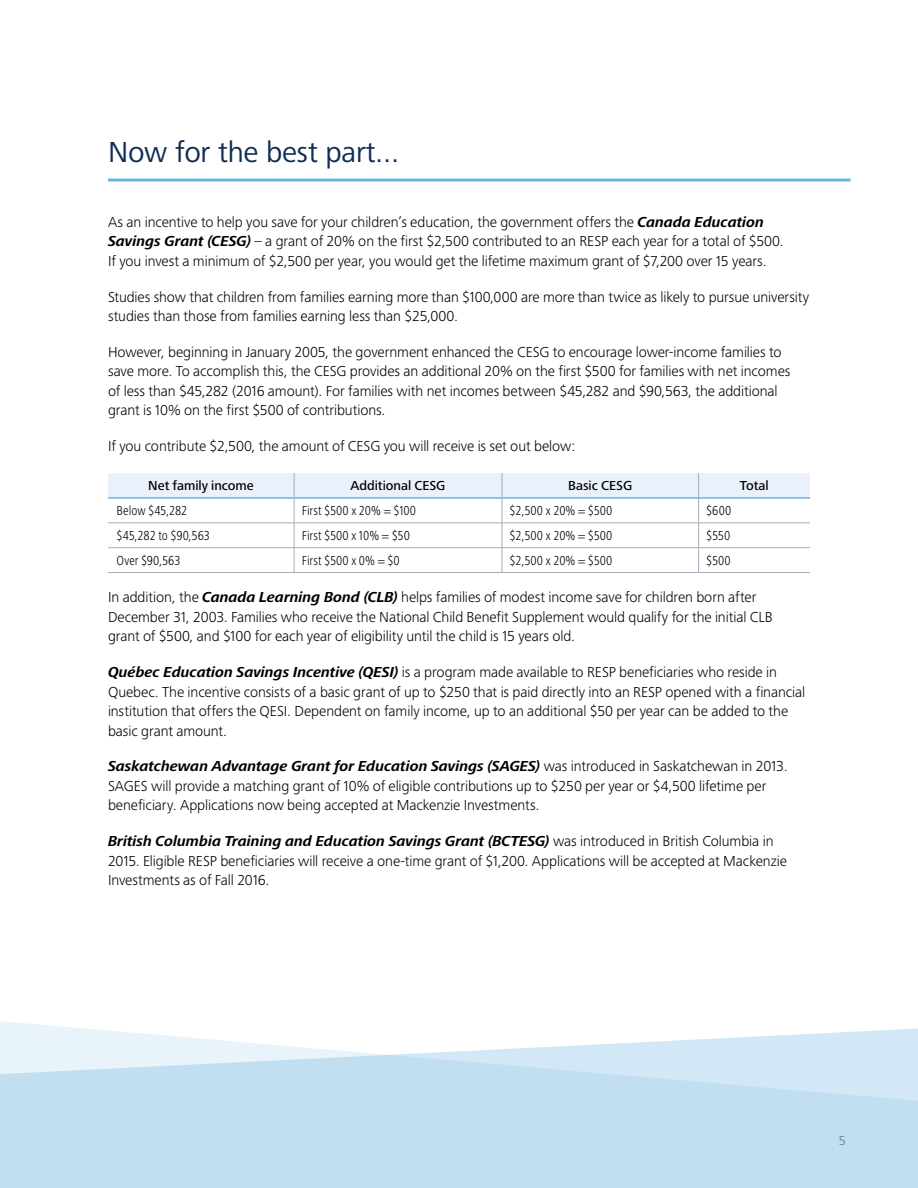
<style>
.page{position:relative;width:918px;height:1188px;background:#fff}
.page>*{position:absolute;margin:0;border:0;box-sizing:border-box;transform-origin:0 0}
.t1{font:30px "Frutiger Next Pro";letter-spacing:-.01em;color:#0f2d52}
.t2{font:300 15px/19.5px "Frutiger Next Pro";letter-spacing:-.005em;color:#000}
.t3{font:300 condensed 13.5px "Frutiger Next Pro";color:#000}
.t4{font:500 13.5px "Frutiger Next Pro";color:#000}
.t5{font:300 13.5px "Frutiger Next Pro";color:#485865}
.s1{font-weight:700;font-style:italic}
</style>
<div class="page">
<hr style="left:108px;top:572px;width:186px;height:1px;background:#a5adb6">
<hr style="left:294px;top:572px;width:208px;height:1px;background:#a5adb6">
<hr style="left:502px;top:572px;width:197px;height:1px;background:#a5adb6">
<hr style="left:699px;top:572px;width:111px;height:1px;background:#a5adb6">
<svg style="left:108px;top:473px;width:702px;height:99px"></svg>
<hr style="left:108px;top:179px;width:742px;height:3px;background:#6ab2e2">
<svg style="left:0;top:1028px;width:918px;height:160px;background:#cbe4f4"></svg>
<h1 class="t1" style="left:108px;top:135px;width:293px">Now for the best part...</h1>
<p class="t2" style="left:108px;top:212px;width:677px">As an incentive to help you save for your children’s education, the government offers the <span class="s1">Canada Education<br>Savings Grant (CESG)</span> – a grant of 20% on the first $2,500 contributed to an RESP each year for a total of $500.<br>If you invest a minimum of $2,500 per year, you would get the lifetime maximum grant of $7,200 over 15 years.</p>
<p class="t2" style="left:108px;top:287px;width:703px">Studies show that children from families earning more than $100,000 are more than twice as likely to pursue university studies than those from families earning less than $25,000.</p>
<p class="t2" style="left:108px;top:342px;width:684px">However, beginning in January 2005, the government enhanced the CESG to encourage lower-income families to save more. To accomplish this, the CESG provides an additional 20% on the first $500 for families with net incomes of less than $45,282 (2016 amount). For families with net incomes between $45,282 and $90,563, the additional grant is 10% on the first $500 of contributions.</p>
<p class="t2" style="left:108px;top:436px;width:469px">If you contribute $2,500, the amount of CESG you will receive is set out below:</p>
<p class="t4" style="left:148px;top:478px;width:107px">Net family income</p>
<p class="t4" style="left:351px;top:478px;width:96px">Additional CESG</p>
<p class="t4" style="left:568px;top:478px;width:65px">Basic CESG</p>
<p class="t4" style="left:740px;top:478px;width:30px">Total</p>
<p class="t3" style="left:117px;top:503px;width:72px">Below $45,282</p>
<p class="t3" style="left:302px;top:503px;width:116px">First $500 x 20% = $100</p>
<p class="t3" style="left:510px;top:503px;width:104px">$2,500 x 20% = $500</p>
<p class="t3" style="left:706px;top:503px;width:27px">$600</p>
<p class="t3" style="left:117px;top:528px;width:95px">$45,282 to $90,563</p>
<p class="t3" style="left:302px;top:528px;width:110px">First $500 x 10% = $50</p>
<p class="t3" style="left:510px;top:528px;width:104px">$2,500 x 20% = $500</p>
<p class="t3" style="left:706px;top:528px;width:26px">$550</p>
<p class="t3" style="left:117px;top:553px;width:65px">Over $90,563</p>
<p class="t3" style="left:302px;top:553px;width:100px">First $500 x 0% = $0</p>
<p class="t3" style="left:510px;top:553px;width:104px">$2,500 x 20% = $500</p>
<p class="t3" style="left:706px;top:553px;width:26px">$500</p>
<p class="t2" style="left:108px;top:588px;width:666px">In addition, the <span class="s1">Canada Learning Bond (CLB)</span> helps families of modest income save for children born after<br>December 31, 2003. Families who receive the National Child Benefit Supplement would qualify for the initial CLB grant of $500, and $100 for each year of eligibility until the child is 15 years old.</p>
<p class="t2" style="left:108px;top:662px;width:699px"><span class="s1">Québec Education Savings Incentive (QESI)</span> is a program made available to RESP beneficiaries who reside in Quebec. The incentive consists of a basic grant of up to $250 that is paid directly into an RESP opened with a financial institution that offers the QESI. Dependent on family income, up to an additional $50 per year can be added to the basic grant amount.</p>
<p class="t2" style="left:108px;top:757px;width:681px"><span class="s1">Saskatchewan Advantage Grant for Education Savings (SAGES)</span> was introduced in Saskatchewan in 2013.<br>SAGES will provide a matching grant of 10% of eligible contributions up to $250 per year or $4,500 lifetime per beneficiary. Applications now being accepted at Mackenzie Investments.</p>
<p class="t2" style="left:108px;top:831px;width:680px"><span class="s1">British Columbia Training and Education Savings Grant (BCTESG)</span> was introduced in British Columbia in<br>2015. Eligible RESP beneficiaries will receive a one-time grant of $1,200. Applications will be accepted at Mackenzie<br>Investments as of Fall 2016.</p>
<p class="t5" style="left:839px;top:1132px;width:9px">5</p>
</div>
